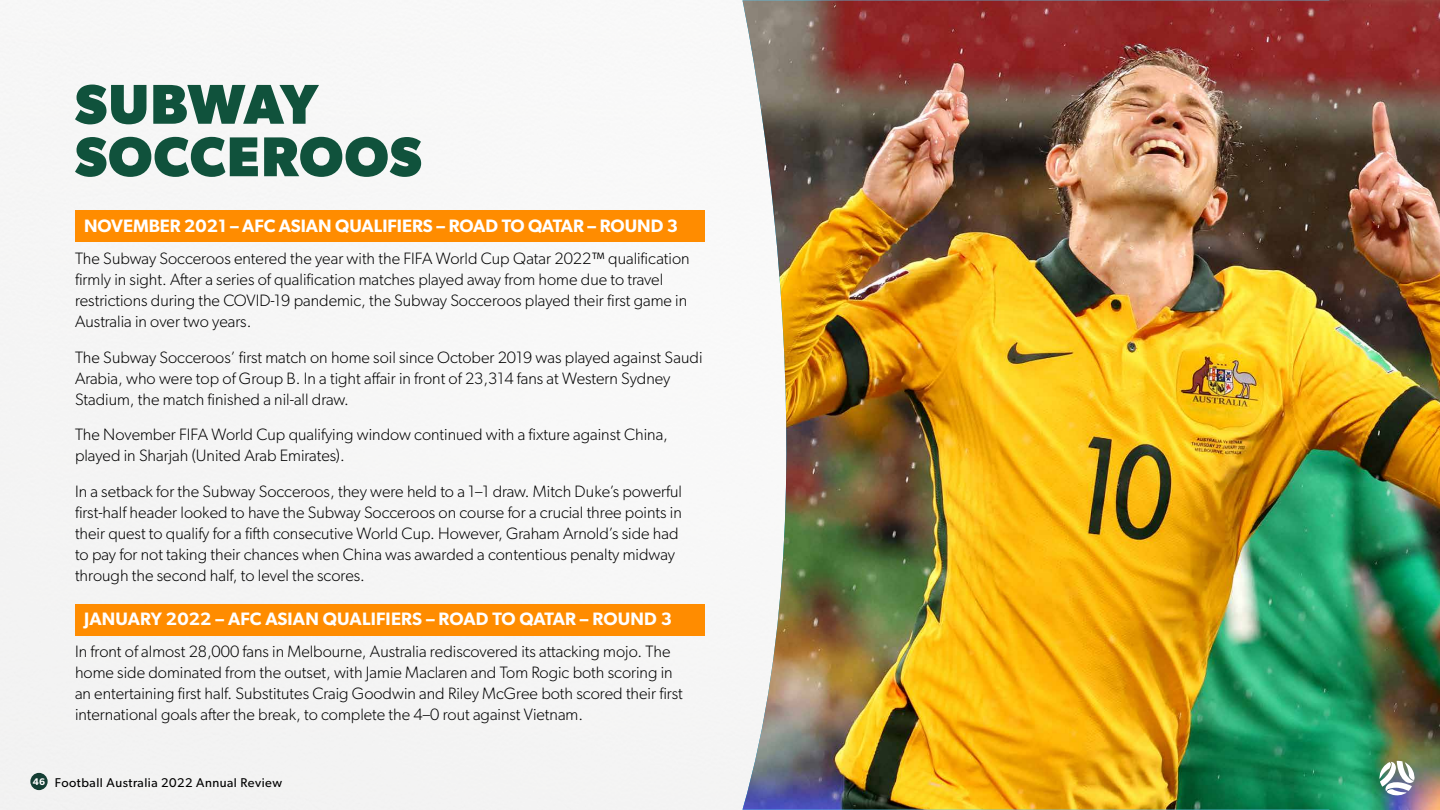
<style>
.page{position:relative;width:1440px;height:810px;background:#fff}
.page>*{position:absolute;margin:0;border:0;box-sizing:border-box;transform-origin:0 0}
.t1{font:700 56.25px/52.5px "Gibson";letter-spacing:.015em;color:#10523c}
.t2{font:600 18px "Gibson";color:#fff}
.t3{font:300 16.5px/20.9px "Gibson";color:#000}
.t4{font:12.75px "Gibson";letter-spacing:.04em;color:#000}
.s1{font-weight:600;font-size:9.68px;color:#fff}
</style>
<div class="page">
<div style="left:0;top:3px;width:742px;height:807px;background:#f6f6f6"></div>
<div style="left:30px;top:773px;width:18px;height:17px;background:#143e34;border-radius:50%"></div>
<div style="left:75px;top:211px;width:630px;height:31px;background:#ff8c00"></div>
<div style="left:75px;top:604px;width:630px;height:31px;background:#ff8c00"></div>
<img style="left:742px;top:0;width:698px;height:810px">
<svg style="left:1379px;top:761px;width:36px;height:35px"></svg>
<h1 class="t1" style="left:75px;top:77px;width:348px">SUBWAY<br>SOCCEROOS</h1>
<p class="t2" style="left:84px;top:215px;width:596px">NOVEMBER 2021 – AFC ASIAN QUALIFIERS – ROAD TO QATAR – ROUND 3</p>
<p class="t3" style="left:75px;top:248px;width:616px">The Subway Socceroos entered the year with the FIFA World Cup Qatar 2022™ qualification firmly in sight. After a series of qualification matches played away from home due to travel restrictions during the COVID-19 pandemic, the Subway Socceroos played their first game in Australia in over two years.</p>
<p class="t3" style="left:75px;top:346px;width:629px">The Subway Socceroos’ first match on home soil since October 2019 was played against Saudi<br>Arabia, who were top of Group B. In a tight affair in front of 23,314 fans at Western Sydney<br>Stadium, the match finished a nil-all draw.</p>
<p class="t3" style="left:75px;top:424px;width:594px">The November FIFA World Cup qualifying window continued with a fixture against China, played in Sharjah (United Arab Emirates).</p>
<p class="t3" style="left:75px;top:481px;width:608px">In a setback for the Subway Socceroos, they were held to a 1–1 draw. Mitch Duke’s powerful first-half header looked to have the Subway Socceroos on course for a crucial three points in their quest to qualify for a fifth consecutive World Cup. However, Graham Arnold’s side had to pay for not taking their chances when China was awarded a contentious penalty midway through the second half, to level the scores.</p>
<p class="t2" style="left:84px;top:608px;width:590px">JANUARY 2022 – AFC ASIAN QUALIFIERS – ROAD TO QATAR – ROUND 3</p>
<p class="t3" style="left:75px;top:641px;width:609px">In front of almost 28,000 fans in Melbourne, Australia rediscovered its attacking mojo. The home side dominated from the outset, with Jamie Maclaren and Tom Rogic both scoring in an entertaining first half. Substitutes Craig Goodwin and Riley McGree both scored their first international goals after the break, to complete the 4–0 rout against Vietnam.</p>
<p class="t4" style="left:33px;top:775px;width:251px"><span class="s1">46</span> Football Australia 2022 Annual Review</p>
</div>
